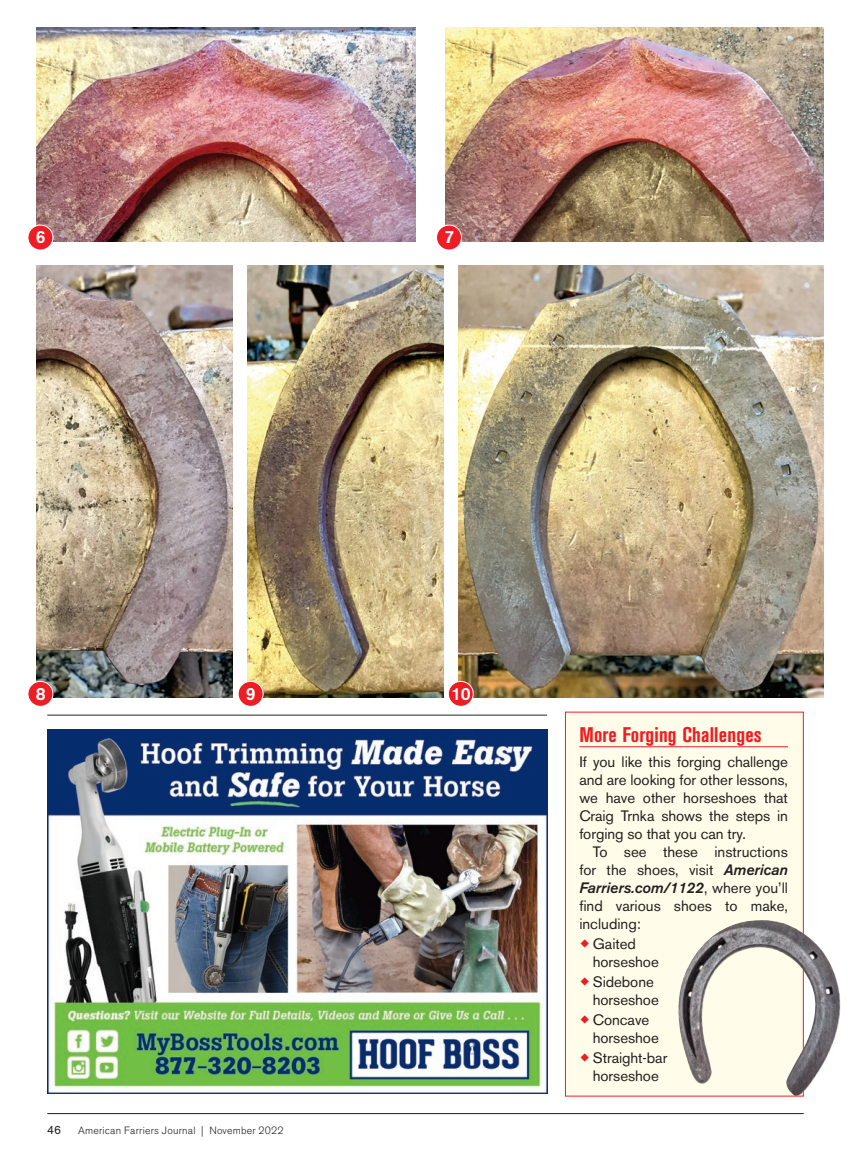
<style>
.page{position:relative;width:851px;height:1161px;background:#fff}
.page>*{position:absolute;margin:0;border:0;box-sizing:border-box;transform-origin:0 0}
.Sidebar_Headline{font:700 condensed 21px "Akzidenz Grotesk BE";letter-spacing:.01em;color:#ee1d23}
.t1{font:500 17.55px "Akzidenz Grotesk BE";color:#fff}
.Sidebar_1st{font:15px/18px "Akzidenz Grotesk BE";letter-spacing:-.005em;color:#231f20}
.Sidebar_Copy{font:15px/18px "Akzidenz Grotesk BE";color:#231f20;text-align:justify}
.t2{font:12px "Akzidenz Grotesk BE";color:#231f20}
.t3{font:300 10.5px "Akzidenz Grotesk BE";letter-spacing:.02em;color:#231f20}
.s1{font-weight:500;font-style:italic}
</style>
<div class="page">
<hr style="left:47px;top:1113px;width:756px;height:1px;background:#231f20">
<img style="left:47px;top:729px;width:500px;height:365px">
<hr style="left:47px;top:715px;width:500px;height:1px;background:#231f20">
<img style="left:37px;top:27px;width:378px;height:214px">
<div style="left:28px;top:225px;width:25px;height:25px;background:#ee1d23;border-radius:50%"></div>
<div style="left:28px;top:225px;width:25px;height:25px;border:1px solid #fff;border-radius:50%"></div>
<img style="left:37px;top:265px;width:196px;height:433px">
<div style="left:28px;top:681px;width:25px;height:25px;background:#ee1d23;border-radius:50%"></div>
<div style="left:28px;top:681px;width:25px;height:26px;border:1px solid #fff;border-radius:50%"></div>
<img style="left:247px;top:265px;width:196px;height:433px">
<div style="left:238px;top:681px;width:25px;height:25px;background:#ee1d23;border-radius:50%"></div>
<div style="left:238px;top:681px;width:25px;height:26px;border:1px solid #fff;border-radius:50%"></div>
<img style="left:445px;top:27px;width:378px;height:214px">
<div style="left:436px;top:225px;width:25px;height:25px;background:#ee1d23;border-radius:50%"></div>
<div style="left:436px;top:225px;width:26px;height:25px;border:1px solid #fff;border-radius:50%"></div>
<img style="left:458px;top:265px;width:365px;height:433px">
<div style="left:448px;top:681px;width:25px;height:25px;background:#ee1d23;border-radius:50%"></div>
<div style="left:448px;top:681px;width:25px;height:26px;border:1px solid #fff;border-radius:50%"></div>
<div style="left:565px;top:712px;width:238px;height:384px;background:#fffde9"></div>
<hr style="left:579px;top:746px;width:209px;height:1px;background:#ee1d23">
<div style="left:565px;top:712px;width:238px;height:384px;border:1px solid #ee1d23"></div>
<img style="left:676px;top:920px;width:165px;height:177px">
<p class="t1" style="left:36px;top:226px;width:11px">6</p>
<p class="t1" style="left:444px;top:226px;width:11px">7</p>
<p class="t1" style="left:36px;top:683px;width:11px">8</p>
<p class="t1" style="left:246px;top:683px;width:11px">9</p>
<p class="t2" style="left:47px;top:1123px;width:15px">46</p>
<p class="t3" style="left:78px;top:1124px;width:207px">American Farriers Journal | November 2022</p>
<p class="t1" style="left:451px;top:683px;width:20px">10</p>
<p class="Sidebar_Headline" style="left:579px;top:722px;width:184px">More Forging Challenges</p>
<p class="Sidebar_1st" style="left:579px;top:752px;width:210px;text-align:justify">If you like this forging challenge and are looking for other lessons, we have other horseshoes that Craig Trnka shows the steps in forging so that you can try.</p>
<p class="Sidebar_Copy" style="left:579px;top:842px;width:210px;text-indent:14px">To see these instructions for the shoes, visit <span class="s1">American Farriers.com/1122</span>, where you’ll find various shoes to make, including:</p>
<p class="Sidebar_1st" style="left:592px;top:934px;width:67px">Gaited horseshoe</p>
<p class="Sidebar_1st" style="left:592px;top:973px;width:67px">Sidebone horseshoe</p>
<p class="Sidebar_1st" style="left:592px;top:1011px;width:67px">Concave horseshoe</p>
<p class="Sidebar_1st" style="left:592px;top:1049px;width:76px">Straight-bar horseshoe</p>
</div>
